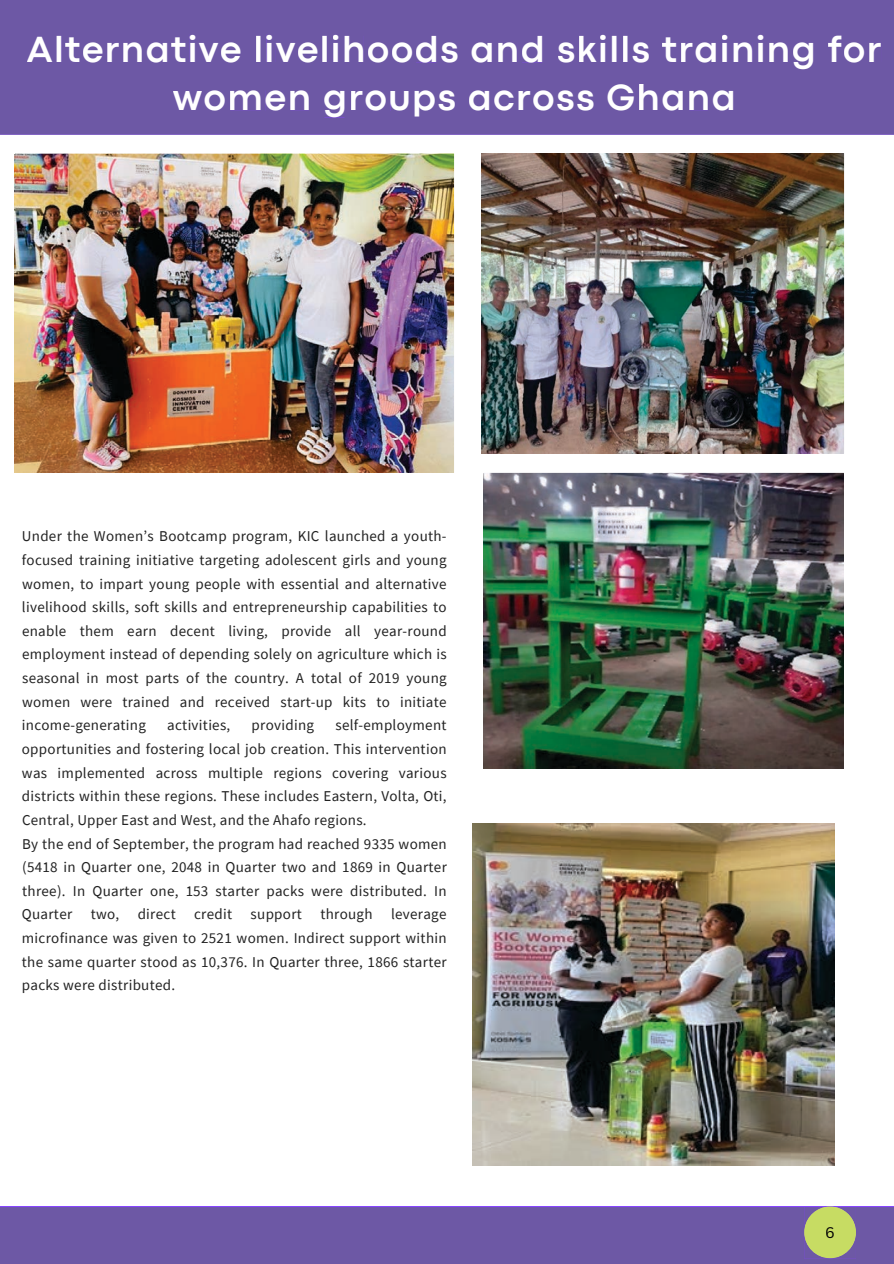
<style>
.page{position:relative;width:894px;height:1264px;background:#fff}
.page>*{position:absolute;margin:0;border:0;box-sizing:border-box;transform-origin:0 0}
.t1{font:700 37.95px/48.3px "Codec Pro";letter-spacing:.035em;color:#fff;text-align:center}
.t2{font:15px/23.5px "Source Sans Pro";letter-spacing:.02em;color:#222;text-align:justify}
.t3{font:15px "Canva Sans";color:#020203}
</style>
<div class="page">
<div style="left:0;top:0;width:893px;height:135px;background:#6d58a5"></div>
<div style="left:27px;top:37px;width:25px;height:25px;background:#6d58a5"></div>
<hr style="left:57px;top:36px;width:4px;height:26px;background:#6d58a5">
<div style="left:65px;top:37px;width:14px;height:25px;background:#6d58a5"></div>
<div style="left:83px;top:42px;width:19px;height:20px;background:#6d58a5"></div>
<div style="left:107px;top:43px;width:12px;height:19px;background:#6d58a5"></div>
<div style="left:123px;top:42px;width:19px;height:20px;background:#6d58a5"></div>
<div style="left:147px;top:42px;width:20px;height:20px;background:#6d58a5"></div>
<div style="left:171px;top:37px;width:14px;height:25px;background:#6d58a5"></div>
<div style="left:190px;top:35px;width:5px;height:27px;background:#6d58a5"></div>
<div style="left:199px;top:43px;width:19px;height:19px;background:#6d58a5"></div>
<div style="left:221px;top:42px;width:19px;height:20px;background:#6d58a5"></div>
<hr style="left:256px;top:36px;width:4px;height:26px;background:#6d58a5">
<div style="left:266px;top:35px;width:6px;height:27px;background:#6d58a5"></div>
<div style="left:276px;top:43px;width:19px;height:19px;background:#6d58a5"></div>
<div style="left:298px;top:42px;width:19px;height:20px;background:#6d58a5"></div>
<div style="left:322px;top:36px;width:5px;height:26px;background:#6d58a5"></div>
<div style="left:333px;top:35px;width:5px;height:27px;background:#6d58a5"></div>
<div style="left:344px;top:36px;width:19px;height:26px;background:#6d58a5"></div>
<div style="left:368px;top:42px;width:20px;height:20px;background:#6d58a5"></div>
<div style="left:392px;top:42px;width:20px;height:20px;background:#6d58a5"></div>
<div style="left:416px;top:36px;width:20px;height:26px;background:#6d58a5"></div>
<div style="left:441px;top:42px;width:16px;height:20px;background:#6d58a5"></div>
<div style="left:472px;top:42px;width:20px;height:20px;background:#6d58a5"></div>
<div style="left:498px;top:42px;width:19px;height:20px;background:#6d58a5"></div>
<div style="left:522px;top:36px;width:20px;height:26px;background:#6d58a5"></div>
<div style="left:558px;top:42px;width:16px;height:20px;background:#6d58a5"></div>
<div style="left:579px;top:36px;width:17px;height:26px;background:#6d58a5"></div>
<div style="left:600px;top:35px;width:5px;height:27px;background:#6d58a5"></div>
<div style="left:611px;top:36px;width:5px;height:26px;background:#6d58a5"></div>
<hr style="left:623px;top:36px;width:4px;height:26px;background:#6d58a5">
<div style="left:632px;top:42px;width:16px;height:20px;background:#6d58a5"></div>
<div style="left:662px;top:37px;width:14px;height:25px;background:#6d58a5"></div>
<div style="left:681px;top:43px;width:11px;height:19px;background:#6d58a5"></div>
<div style="left:695px;top:42px;width:20px;height:20px;background:#6d58a5"></div>
<div style="left:721px;top:35px;width:6px;height:27px;background:#6d58a5"></div>
<div style="left:733px;top:42px;width:18px;height:20px;background:#6d58a5"></div>
<div style="left:757px;top:35px;width:6px;height:27px;background:#6d58a5"></div>
<div style="left:769px;top:42px;width:18px;height:20px;background:#6d58a5"></div>
<div style="left:792px;top:42px;width:21px;height:27px;background:#6d58a5"></div>
<div style="left:827px;top:35px;width:14px;height:27px;background:#6d58a5"></div>
<div style="left:844px;top:42px;width:20px;height:20px;background:#6d58a5"></div>
<div style="left:869px;top:43px;width:11px;height:19px;background:#6d58a5"></div>
<div style="left:173px;top:91px;width:29px;height:19px;background:#6d58a5"></div>
<div style="left:205px;top:90px;width:20px;height:21px;background:#6d58a5"></div>
<div style="left:230px;top:90px;width:31px;height:20px;background:#6d58a5"></div>
<div style="left:266px;top:90px;width:19px;height:21px;background:#6d58a5"></div>
<div style="left:290px;top:90px;width:18px;height:20px;background:#6d58a5"></div>
<div style="left:324px;top:90px;width:20px;height:27px;background:#6d58a5"></div>
<div style="left:351px;top:91px;width:11px;height:19px;background:#6d58a5"></div>
<div style="left:365px;top:90px;width:21px;height:21px;background:#6d58a5"></div>
<div style="left:390px;top:91px;width:18px;height:20px;background:#6d58a5"></div>
<div style="left:414px;top:91px;width:20px;height:26px;background:#6d58a5"></div>
<div style="left:438px;top:90px;width:17px;height:21px;background:#6d58a5"></div>
<div style="left:469px;top:90px;width:20px;height:21px;background:#6d58a5"></div>
<div style="left:494px;top:90px;width:19px;height:21px;background:#6d58a5"></div>
<div style="left:518px;top:91px;width:12px;height:19px;background:#6d58a5"></div>
<div style="left:533px;top:90px;width:20px;height:21px;background:#6d58a5"></div>
<div style="left:557px;top:90px;width:16px;height:21px;background:#6d58a5"></div>
<div style="left:577px;top:90px;width:16px;height:21px;background:#6d58a5"></div>
<div style="left:607px;top:84px;width:27px;height:27px;background:#6d58a5"></div>
<div style="left:639px;top:84px;width:18px;height:26px;background:#6d58a5"></div>
<div style="left:662px;top:90px;width:20px;height:21px;background:#6d58a5"></div>
<div style="left:689px;top:90px;width:18px;height:20px;background:#6d58a5"></div>
<div style="left:712px;top:90px;width:20px;height:21px;background:#6d58a5"></div>
<img style="left:15px;top:154px;width:438px;height:319px">
<img style="left:481px;top:154px;width:362px;height:299px">
<img style="left:483px;top:473px;width:360px;height:296px">
<img style="left:472px;top:823px;width:362px;height:342px">
<div style="left:0;top:1206px;width:893px;height:57px;background:#6d58a5"></div>
<svg style="left:804px;top:1206px;width:51px;height:52px"></svg>
<div style="left:826px;top:1227px;width:7px;height:11px;background:#c7dc63"></div>
<h1 class="t1" style="left:27px;top:28px;width:855px">Alternative livelihoods and skills training for women groups across Ghana</h1>
<p class="t2" style="left:22px;top:524px;width:426px">Under the Women’s Bootcamp program, KIC launched a youth&shy;focused training initiative targeting adolescent girls and young women, to impart young people with essential and alternative livelihood skills, soft skills and entrepreneurship capabilities to enable them earn decent living, provide all year-round employment instead of depending solely on agriculture which is seasonal in most parts of the country. A total of 2019 young women were trained and received start-up kits to initiate income-generating</p>
<p class="t2" style="left:22px;top:713px;width:426px;text-align:left;text-indent:313px">self-employment opportunities and fostering local job creation. This intervention was implemented across multiple regions covering various districts within these regions. These includes Eastern, Volta, Oti, Central, Upper East and West, and the Ahafo regions.<br>By the end of September, the program had reached 9335 women (5418 in Quarter one, 2048 in Quarter two and 1869 in Quarter three). In Quarter one, 153 starter packs were distributed. In Quarter two, direct credit support through leverage microfinance was given to 2521 women. Indirect support within the same quarter stood as 10,376. In Quarter three, 1866 starter packs were distributed.</p>
<p class="t2" style="left:167px;top:713px;width:65px">activities,</p>
<p class="t2" style="left:251px;top:713px;width:64px">providing</p>
<p class="t3" style="left:825px;top:1221px;width:11px">6</p>
</div>
